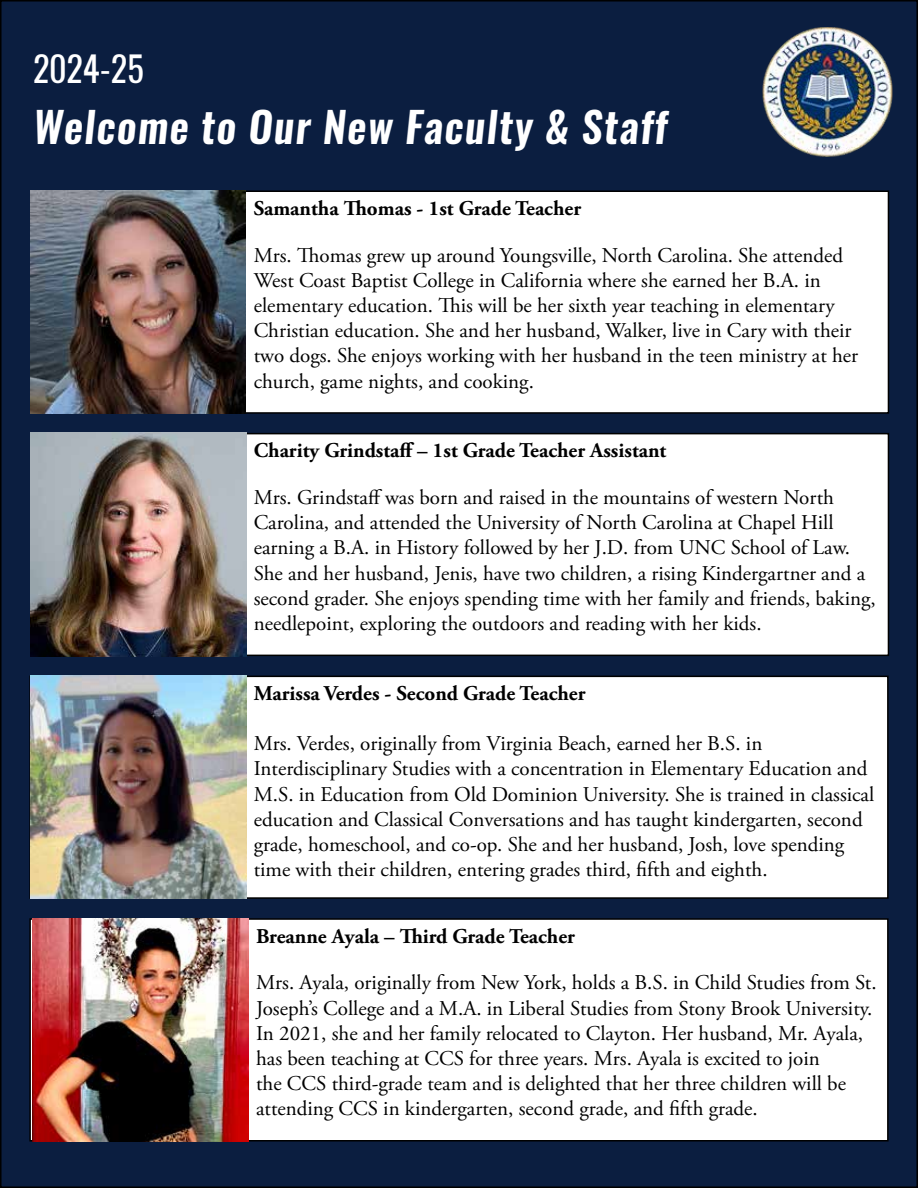
<style>
.page{position:relative;width:918px;height:1188px;background:#fff}
.page>*{position:absolute;margin:0;border:0;box-sizing:border-box;transform-origin:0 0}
.t1{font:italic 600 42px "Oswald";letter-spacing:.03em;color:#fff}
.t2{font:34.5px "Oswald";color:#fff}
.t3{font:21px/25.2px "Adobe Garamond Pro";color:#000}
.t4{font:700 21px "Adobe Garamond Pro";color:#000}
</style>
<div class="page">
<div style="left:1px;top:1px;width:916px;height:1186px;background:#0b1e40"></div>
<img style="left:762px;top:27px;width:131px;height:130px">
<div style="left:31px;top:191px;width:857px;height:222px;background:#fff"></div>
<div style="left:30px;top:190px;width:859px;height:224px;border:2px solid #000"></div>
<img style="left:30px;top:190px;width:215px;height:224px">
<div style="left:31px;top:434px;width:857px;height:221px;background:#fff"></div>
<div style="left:30px;top:433px;width:859px;height:223px;border:2px solid #000"></div>
<div style="left:30px;top:676px;width:858px;height:222px;background:#fff"></div>
<div style="left:29px;top:676px;width:860px;height:223px;border:2px solid #000"></div>
<img style="left:30px;top:433px;width:216px;height:223px">
<img style="left:30px;top:676px;width:216px;height:223px">
<div style="left:30px;top:919px;width:858px;height:222px;background:#fff"></div>
<div style="left:29px;top:918px;width:860px;height:224px;border:2px solid #000"></div>
<img style="left:32px;top:918px;width:217px;height:224px">
<h2 class="t2" style="left:33px;top:45px;width:112px">2024-25</h2>
<h1 class="t1" style="left:33px;top:98px;width:636px">Welcome to Our New Faculty &amp; Staff</h1>
<p class="t4" style="left:254px;top:196px;width:329px">Samantha Thomas - 1st Grade Teacher</p>
<p class="t3" style="left:254px;top:243px;width:606px">Mrs. Thomas grew up around Youngsville, North Carolina. She attended West Coast Baptist College in California where she earned her B.A. in elementary education. This will be her sixth year teaching in elementary Christian education. She and her husband, Walker, live in Cary with their two dogs. She enjoys working with her husband in the teen ministry at her church, game nights, and cooking.</p>
<p class="t4" style="left:254px;top:438px;width:414px">Charity Grindstaff – 1st Grade Teacher Assistant</p>
<p class="t3" style="left:254px;top:485px;width:623px">Mrs. Grindstaff was born and raised in the mountains of western North Carolina, and attended the University of North Carolina at Chapel Hill earning a B.A. in History followed by her J.D. from UNC School of Law.<br>She and her husband, Jenis, have two children, a rising Kindergartner and a second grader. She enjoys spending time with her family and friends, baking, needlepoint, exploring the outdoors and reading with her kids.</p>
<p class="t4" style="left:254px;top:681px;width:333px">Marissa Verdes - Second Grade Teacher</p>
<p class="t3" style="left:254px;top:732px;width:622px">Mrs. Verdes, originally from Virginia Beach, earned her B.S. in Interdisciplinary Studies with a concentration in Elementary Education and M.S. in Education from Old Dominion University. She is trained in classical education and Classical Conversations and has taught kindergarten, second grade, homeschool, and co-op. She and her husband, Josh, love spending time with their children, entering grades third, fifth and eighth.</p>
<p class="t4" style="left:256px;top:924px;width:320px">Breanne Ayala – Third Grade Teacher</p>
<p class="t3" style="left:256px;top:971px;width:622px">Mrs. Ayala, originally from New York, holds a B.S. in Child Studies from St.<br>Joseph’s College and a M.A. in Liberal Studies from Stony Brook University.<br>In 2021, she and her family relocated to Clayton. Her husband, Mr. Ayala, has been teaching at CCS for three years. Mrs. Ayala is excited to join<br>the CCS third-grade team and is delighted that her three children will be attending CCS in kindergarten, second grade, and fifth grade.</p>
</div>
